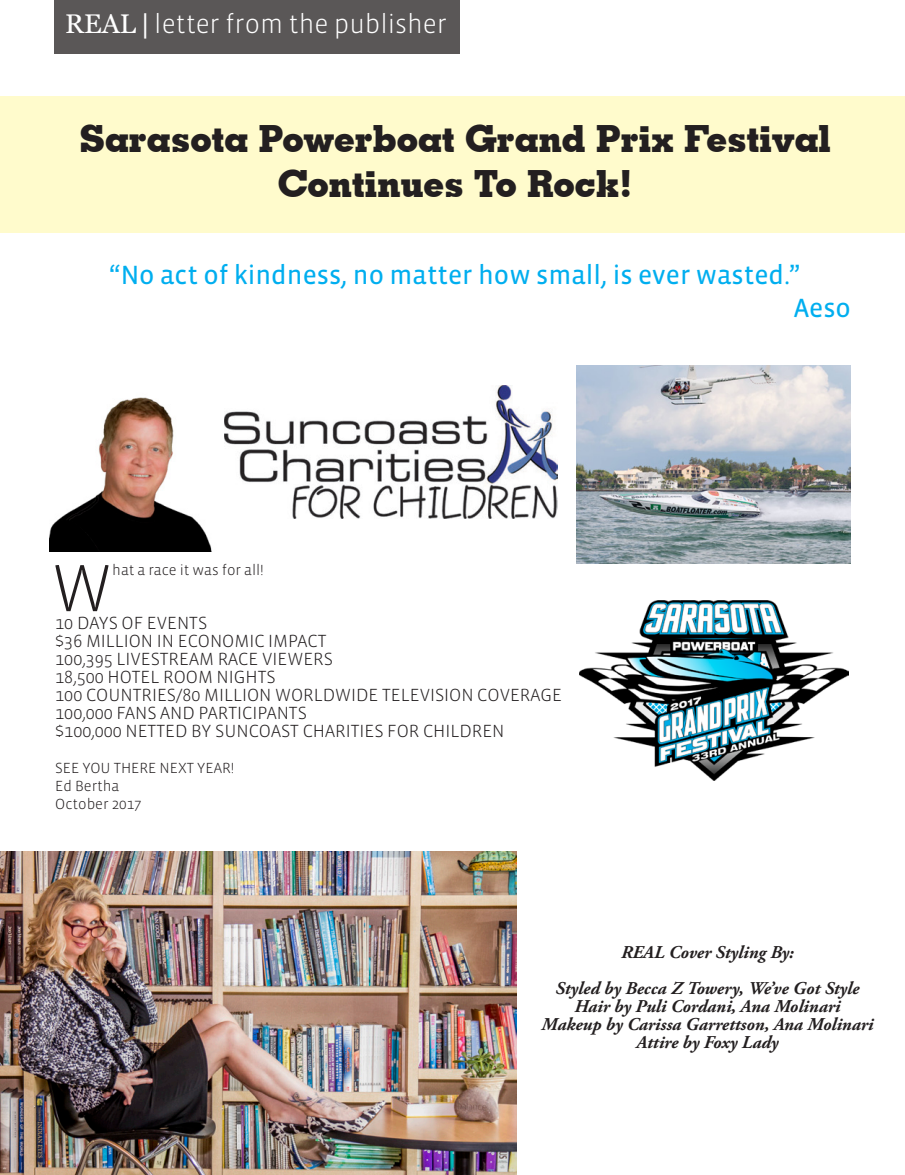
<style>
.page{position:relative;width:905px;height:1175px;background:#fff}
.page>*{position:absolute;margin:0;border:0;box-sizing:border-box;transform-origin:0 0}
.t1{font:300 68.25px "Vista Sans";color:#231f20}
.t2{font:700 37.5px/45px "Geometric Slab 703 BT Xtra";color:#231f20;text-align:center}
.t3{font:27px/32.4px "Vista Sans Reg";color:#00aeef}
.t4{font:300 27px "Vista Sans";color:#fff}
.t5{font:300 18px/18px "Vista Sans";color:#231f20}
.t6{font:italic 700 18px/18px "Adobe Garamond Pro";color:#231f20;text-align:center}
.t7{font:300 15px/18px "Vista Sans";color:#231f20}
.s1{font-family:"Georgia";font-weight:400}
.s2{font-family:"Vista Sans Reg";font-weight:400}
</style>
<div class="page">
<div style="left:0;top:96px;width:904px;height:136px;background:#fffbcc"></div>
<div style="left:54px;top:0;width:406px;height:54px;background:#5a5757"></div>
<img style="left:50px;top:397px;width:162px;height:154px">
<img style="left:0;top:851px;width:516px;height:323px">
<img style="left:580px;top:600px;width:268px;height:180px">
<img style="left:224px;top:386px;width:333px;height:132px">
<img style="left:576px;top:365px;width:274px;height:199px">
<h3 class="t4" style="left:65px;top:10px;width:383px"><span class="s1">REAL</span> <span class="s2">|</span> letter from the publisher</h3>
<h2 class="t2" style="left:79px;top:115px;width:753px">Sarasota Powerboat Grand Prix Festival<br>Continues To Rock!</h2>
<h3 class="t3" style="left:793px;top:259px;width:59px;text-indent:-684px">“No act of kindness, no matter how small, is ever wasted.”<br>Aeso</h3>
<h1 class="t1" style="left:52px;top:553px;width:62px">W</h1>
<p class="t7" style="left:112px;top:561px;width:153px">hat a race it was for all!</p>
<p class="t5" style="left:55px;top:614px;width:508px">10 DAYS OF EVENTS<br>$36 MILLION IN ECONOMIC IMPACT<br>100,395 LIVESTREAM RACE VIEWERS<br>18,500 HOTEL ROOM NIGHTS<br>100 COUNTRIES/80 MILLION WORLDWIDE TELEVISION COVERAGE 100,000 FANS AND PARTICIPANTS<br>$100,000 NETTED BY SUNCOAST CHARITIES FOR CHILDREN</p>
<p class="t7" style="left:55px;top:759px;width:181px">SEE YOU THERE NEXT YEAR!<br>Ed Bertha<br>October 2017</p>
<p class="t6" style="left:555px;top:934px;width:305px;line-height:36px">REAL Cover Styling By:<br>Styled by Becca Z Towery, We’ve Got Style</p>
<p class="t6" style="left:541px;top:997px;width:333px">Hair by Puli Cordani, Ana Molinari<br>Makeup by Carissa Garrettson, Ana Molinari<br>Attire by Foxy Lady</p>
</div>
